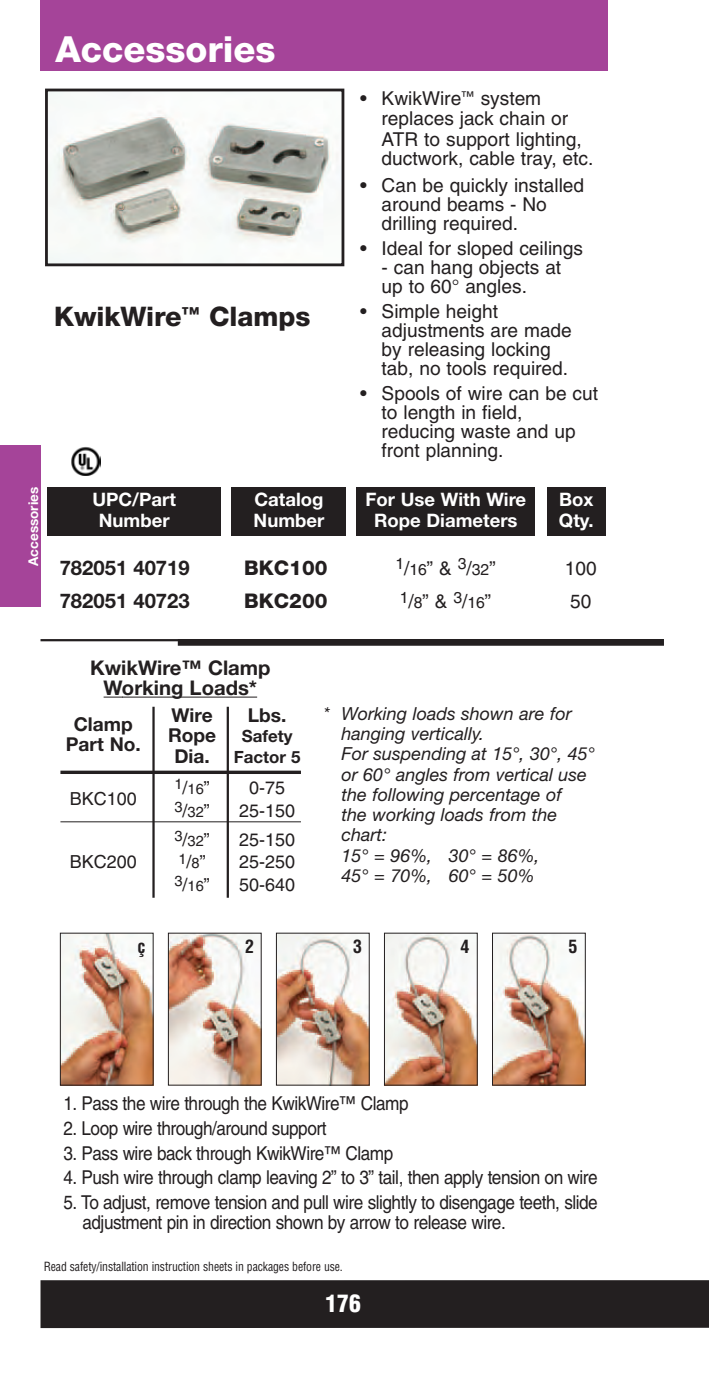
<style>
.page{position:relative;width:709px;height:1377px;background:#fff}
.page>*{position:absolute;margin:0;border:0;box-sizing:border-box;transform-origin:0 0}
.t1{font:800 36px "Helvetica Neue";color:#fff}
.t2{font:800 27px "Helvetica Neue";color:#231f20}
.t3{font:900 condensed 23.62px "Helvetica";color:#fff}
.t4{font:700 20.25px/20.2px "Helvetica Neue";color:#231f20;text-align:center}
.t5{font:800 20.25px "Helvetica Neue";color:#231f20}
.t6{font:19.12px/19.1px "Helvetica";color:#231f20}
.t7{font:19.12px/20.2px "Helvetica";letter-spacing:-.03em;color:#231f20;scale:.9 1}
.t8{font:700 19.12px "Helvetica Neue";color:#231f20}
.t9{font:700 18.45px/20.2px "Helvetica Neue";color:#fff;text-align:center}
.t10{font:italic 18px/20.2px "Helvetica Neue";color:#231f20}
.t11{font:18px "Helvetica";color:#231f20}
.t12{font:700 condensed 18px "Helvetica";color:#231f20}
.t13{font:700 16.88px "Helvetica Neue";color:#231f20}
.t14{font:15.75px "Helvetica";color:#231f20}
.t15{font:14.62px "Helvetica";color:#231f20}
.t16{font:700 13.5px "Helvetica Neue";color:#fff}
.t17{font:condensed 12.38px "Helvetica";letter-spacing:-.01em;color:#231f20;scale:.95 1}
.s1{font-size:19.12px}
.s2{font-size:18px}
</style>
<div class="page">
<div style="left:40px;top:0;width:567px;height:71px;background:#a54499"></div>
<hr style="left:40px;top:639px;width:622px;height:2px;background:#231f20">
<div style="left:178px;top:639px;width:486px;height:7px;background:#231f20"></div>
<div style="left:0;top:446px;width:40px;height:162px;background:#a54499"></div>
<img style="left:49px;top:93px;width:289px;height:169px">
<div style="left:45px;top:89px;width:299px;height:177px;border:3px solid #231f20"></div>
<div style="left:47px;top:487px;width:174px;height:49px;background:#231f20"></div>
<div style="left:356px;top:487px;width:179px;height:49px;background:#231f20"></div>
<div style="left:232px;top:487px;width:114px;height:49px;background:#231f20"></div>
<div style="left:547px;top:487px;width:59px;height:49px;background:#231f20"></div>
<img style="left:71px;top:447px;width:29px;height:28px">
<div style="left:40px;top:1280px;width:669px;height:48px;background:#231f20"></div>
<svg style="left:104px;top:697px;width:18px;height:1px"></svg>
<hr style="left:122px;top:697px;width:135px;height:1px;background:#231f20">
<hr style="left:60px;top:771px;width:241px;height:3px;background:#231f20">
<hr style="left:60px;top:821px;width:241px;height:1px;background:#231f20">
<hr style="left:152px;top:707px;width:3px;height:191px;background:#231f20">
<hr style="left:227px;top:707px;width:2px;height:191px;background:#231f20">
<img style="left:62px;top:935px;width:89px;height:148px">
<div style="left:60px;top:933px;width:93px;height:152px;border:1px solid #231f20"></div>
<img style="left:170px;top:935px;width:89px;height:148px">
<div style="left:168px;top:933px;width:93px;height:152px;border:1px solid #231f20"></div>
<img style="left:278px;top:935px;width:89px;height:148px">
<div style="left:276px;top:933px;width:93px;height:152px;border:1px solid #231f20"></div>
<img style="left:386px;top:935px;width:89px;height:148px">
<div style="left:384px;top:933px;width:93px;height:152px;border:1px solid #231f20"></div>
<img style="left:494px;top:935px;width:89px;height:148px">
<div style="left:492px;top:933px;width:93px;height:152px;border:1px solid #231f20"></div>
<p class="t16" style="left:28px;top:566px;width:80px;rotate:-90deg">Accessories</p>
<h1 class="t1" style="left:55px;top:37px;width:221px">Accessories</h1>
<h2 class="t2" style="left:54px;top:307px;width:258px">KwikWire<sup>™</sup> Clamps</h2>
<p class="t6" style="left:381px;top:90px;width:213px;line-height:19.8px;text-indent:-22px">• KwikWire<sup>™</sup> system replaces jack chain or<br>ATR to support lighting, ductwork, cable tray, etc.</p>
<p class="t6" style="left:381px;top:177px;width:204px;text-indent:-22px">• Can be quickly installed around beams - No drilling required.</p>
<p class="t6" style="left:360px;top:240px;width:225px">• Ideal for sloped ceilings</p>
<p class="t6" style="left:381px;top:259px;width:181px">- can hang objects at up to 60° angles.</p>
<p class="t6" style="left:381px;top:303px;width:192px;text-indent:-22px">• Simple height adjustments are made by releasing locking tab, no tools required.</p>
<p class="t6" style="left:381px;top:385px;width:218px;text-indent:-22px">• Spools of wire can be cut to length in field, reducing waste and up front planning.</p>
<p class="t9" style="left:253px;top:491px;width:72px;text-align:left">Catalog<br>Number</p>
<p class="t9" style="left:559px;top:491px;width:36px;text-align:left">Box<br>Qty.</p>
<p class="t9" style="left:92px;top:491px;width:85px">UPC/Part<br>Number</p>
<p class="t9" style="left:365px;top:491px;width:162px">For Use With Wire<br>Rope Diameters</p>
<p class="t4" style="left:60px;top:559px;width:132px">782051 40719</p>
<p class="t5" style="left:244px;top:560px;width:85px">BKC100</p>
<p class="t14" style="left:395px;top:563px;width:102px">1<span class="s1">/</span>16<span class="s1">” &amp;</span> 3<span class="s1">/</span>32<span class="s1">”</span></p>
<p class="t6" style="left:565px;top:560px;width:33px">100</p>
<p class="t4" style="left:60px;top:593px;width:132px">782051 40723</p>
<p class="t5" style="left:244px;top:594px;width:85px">BKC200</p>
<p class="t14" style="left:400px;top:597px;width:93px">1<span class="s1">/</span>8<span class="s1">” &amp;</span> 3<span class="s1">/</span>16<span class="s1">”</span></p>
<p class="t6" style="left:570px;top:594px;width:23px">50</p>
<p class="t4" style="left:90px;top:659px;width:182px">KwikWire™ Clamp<br>Working Loads*</p>
<p class="t8" style="left:74px;top:717px;width:61px">Clamp</p>
<p class="t8" style="left:172px;top:708px;width:43px">Wire</p>
<p class="t8" style="left:248px;top:708px;width:40px">Lbs.</p>
<p class="t8" style="left:66px;top:738px;width:76px">Part No.</p>
<p class="t8" style="left:168px;top:729px;width:50px">Rope</p>
<p class="t13" style="left:242px;top:730px;width:52px">Safety</p>
<p class="t8" style="left:174px;top:749px;width:37px">Dia.</p>
<p class="t13" style="left:234px;top:751px;width:68px">Factor 5</p>
<p class="t15" style="left:174px;top:784px;width:37px">1<span class="s2">/</span>16<span class="s2">”</span></p>
<p class="t11" style="left:249px;top:781px;width:38px">0-75</p>
<p class="t11" style="left:70px;top:792px;width:69px">BKC100</p>
<p class="t15" style="left:174px;top:806px;width:37px">3<span class="s2">/</span>32<span class="s2">”</span></p>
<p class="t11" style="left:239px;top:804px;width:58px">25-150</p>
<p class="t15" style="left:174px;top:835px;width:37px">3<span class="s2">/</span>32<span class="s2">”</span></p>
<p class="t11" style="left:239px;top:833px;width:58px">25-150</p>
<p class="t11" style="left:70px;top:855px;width:69px">BKC200</p>
<p class="t15" style="left:178px;top:855px;width:29px">1<span class="s2">/</span>8<span class="s2">”</span></p>
<p class="t11" style="left:239px;top:855px;width:58px">25-250</p>
<p class="t15" style="left:174px;top:880px;width:37px">3<span class="s2">/</span>16<span class="s2">”</span></p>
<p class="t11" style="left:239px;top:878px;width:58px">50-640</p>
<p class="t10" style="left:341px;top:705px;width:255px;text-indent:-18px">* Working loads shown are for hanging vertically.<br>For suspending at 15°, 30°, 45° or 60° angles from vertical use the following percentage of<br>the working loads from the chart:<br>15° = 96%, 30° = 86%,<br>45° = 70%, 60° = 50%</p>
<p class="t12" style="left:137px;top:936px;width:9px">ç</p>
<p class="t12" style="left:245px;top:936px;width:10px">2</p>
<p class="t12" style="left:353px;top:936px;width:10px">3</p>
<p class="t12" style="left:460px;top:936px;width:10px">4</p>
<p class="t12" style="left:568px;top:936px;width:10px">5</p>
<p class="t7" style="left:63px;top:1095px;width:385px">1. Pass the wire through the KwikWire™ Clamp</p>
<p class="t7" style="left:63px;top:1120px;width:294px">2. Loop wire through/around support</p>
<p class="t7" style="left:63px;top:1145px;width:368px">3. Pass wire back through KwikWire™ Clamp</p>
<p class="t7" style="left:63px;top:1169px;width:595px">4. Push wire through clamp leaving 2” to 3” tail, then apply tension on wire</p>
<p class="t7" style="left:82px;top:1194px;width:574px;text-indent:-19px">5. To adjust, remove tension and pull wire slightly to disengage teeth, slide adjustment pin in direction shown by arrow to release wire.</p>
<p class="t17" style="left:44px;top:1260px;width:316px">Read safety/installation instruction sheets in packages before use.</p>
<p class="t3" style="left:325px;top:1290px;width:37px">176</p>
</div>
